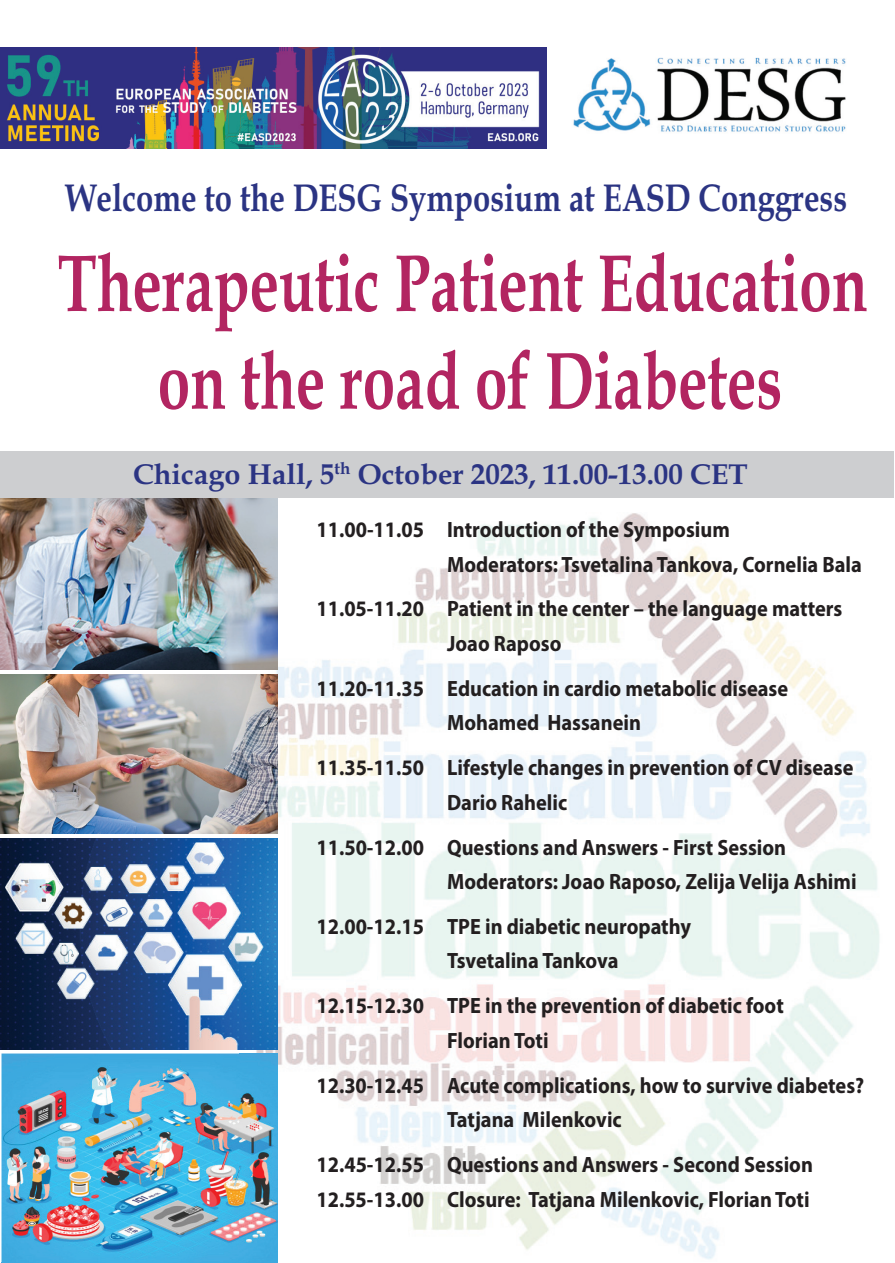
<style>
.page{position:relative;width:895px;height:1263px;background:#fff}
.page>*{position:absolute;margin:0;border:0;box-sizing:border-box;transform-origin:0 0}
.t1{font:700 81.3px/97.6px "Book Antiqua";color:#b22561;text-align:center;scale:.72 1}
.t2{font:700 38.85px "Book Antiqua";color:#2b3483;scale:.8 1}
.t3{font:700 28.95px "Book Antiqua";color:#2b3483}
.t4{font:700 22.2px/34.5px "Myriad Pro";color:#231f20;scale:.92 1}
</style>
<div class="page">
<img style="left:240px;top:504px;width:640px;height:757px">
<img style="left:573px;top:57px;width:273px;height:75px">
<img style="left:0;top:48px;width:546px;height:100px">
<img style="left:2px;top:1053px;width:275px;height:210px">
<img style="left:240px;top:1053px;width:37px;height:208px">
<img style="left:0;top:498px;width:277px;height:172px">
<img style="left:0;top:674px;width:277px;height:160px">
<img style="left:0;top:839px;width:277px;height:210px">
<div style="left:0;top:452px;width:893px;height:46px;background:#cdced0"></div>
<h2 class="t2" style="left:65px;top:183px;width:979px">Welcome to the DESG Symposium at EASD Conggress</h2>
<h1 class="t1" style="left:58px;top:243px;width:1126px">Therapeutic Patient Education on the road of Diabetes</h1>
<h3 class="t3" style="left:133px;top:463px;width:616px">Chicago Hall, 5<sup>th</sup> October 2023, 11.00-13.00 CET</h3>
<p class="t4" style="left:447px;top:514px;width:452px;text-indent:-131px">11.00-11.05 Introduction of the Symposium<br>Moderators: Tsvetalina Tankova, Cornelia Bala</p>
<p class="t4" style="left:447px;top:594px;width:431px;text-indent:-131px">11.05-11.20 Patient in the center – the language matters<br>Joao Raposo</p>
<p class="t4" style="left:447px;top:673px;width:372px;text-indent:-131px">11.20-11.35 Education in cardio metabolic disease<br>Mohamed Hassanein</p>
<p class="t4" style="left:447px;top:752px;width:443px;text-indent:-131px">11.35-11.50 Lifestyle changes in prevention of CV disease<br>Dario Rahelic</p>
<p class="t4" style="left:447px;top:832px;width:447px;text-indent:-131px">11.50-12.00 Questions and Answers - First Session<br>Moderators: Joao Raposo, Zelija Velija Ashimi</p>
<p class="t4" style="left:447px;top:911px;width:267px;text-indent:-131px">12.00-12.15 TPE in diabetic neuropathy<br>Tsvetalina Tankova</p>
<p class="t4" style="left:447px;top:990px;width:368px;text-indent:-131px">12.15-12.30 TPE in the prevention of diabetic foot<br>Florian Toti</p>
<p class="t4" style="left:447px;top:1070px;width:455px;text-indent:-131px">12.30-12.45 Acute complications, how to survive diabetes?<br>Tatjana Milenkovic</p>
<p class="t4" style="left:316px;top:1149px;width:541px">12.45-12.55 Questions and Answers - Second Session<br>12.55-13.00 Closure: Tatjana Milenkovic, Florian Toti</p>
</div>
